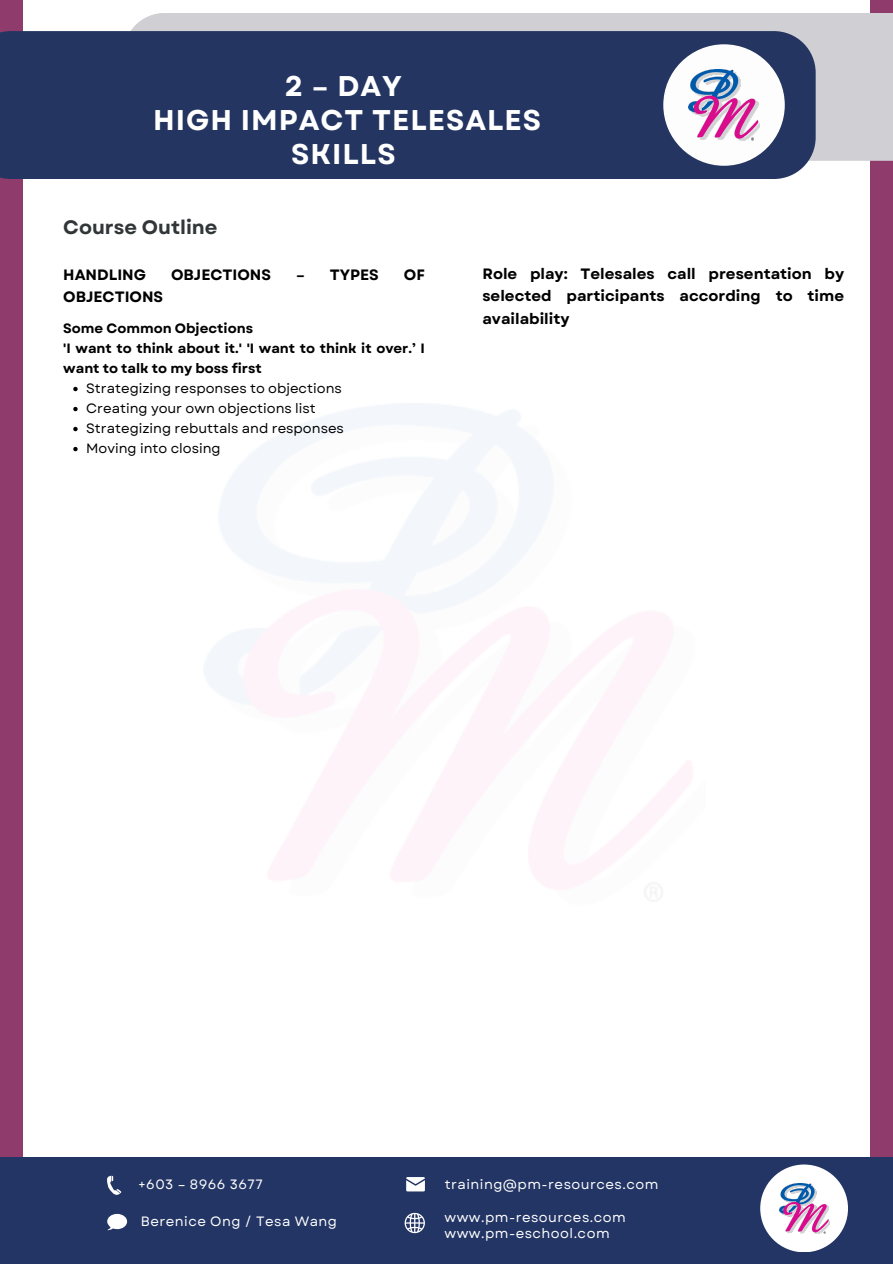
<style>
.page{position:relative;width:893px;height:1264px;background:#fff}
.page>*{position:absolute;margin:0;border:0;box-sizing:border-box;transform-origin:0 0}
.t1{font:700 28.5px/33.8px "Garet";letter-spacing:.035em;color:#fff;text-align:center}
.t2{font:700 19.5px "Garet";color:#313638}
.t3{font:700 15px/22.5px "Garet";color:#000;text-align:justify}
.t4{font:13.5px "Garet";letter-spacing:.035em;color:#fff}
.t5{font:13.5px "Garet";color:#000}
.t6{font:700 13.5px/20px "Garet";color:#000}
</style>
<div class="page">
<div style="left:0;top:0;width:892px;height:1156px;background:#8f3c6d"></div>
<div style="left:23px;top:0;width:846px;height:1262px;background:#fff"></div>
<div style="left:131px;top:13px;width:761px;height:148px;background:#d0d0d4"></div>
<div style="left:0;top:31px;width:815px;height:148px;background:#233560"></div>
<div style="left:663px;top:44px;width:121px;height:122px;background:#fdfdfd;border-radius:50%"></div>
<img style="left:688px;top:70px;width:71px;height:70px">
<svg style="left:73px;top:387px;width:5px;height:4px"></svg>
<svg style="left:73px;top:407px;width:5px;height:4px"></svg>
<svg style="left:73px;top:427px;width:5px;height:4px"></svg>
<svg style="left:73px;top:447px;width:5px;height:4px"></svg>
<div style="left:0;top:1156px;width:892px;height:107px;background:#233564"></div>
<div style="left:760px;top:1164px;width:87px;height:88px;background:#fff;border-radius:50%"></div>
<img style="left:779px;top:1183px;width:50px;height:50px">
<svg style="left:107px;top:1175px;width:14px;height:19px"></svg>
<svg style="left:107px;top:1213px;width:20px;height:17px"></svg>
<svg style="left:406px;top:1177px;width:19px;height:14px"></svg>
<svg style="left:404px;top:1212px;width:21px;height:21px"></svg>
<p class="t1" style="left:285px;top:69px;width:118px">2 – DAY</p>
<p class="t1" style="left:153px;top:103px;width:389px">HIGH IMPACT TELESALES<br>SKILLS</p>
<p class="t2" style="left:63px;top:213px;width:156px">Course Outline</p>
<p class="t3" style="left:63px;top:263px;width:84px">HANDLING</p>
<p class="t3" style="left:171px;top:263px;width:101px">OBJECTIONS</p>
<p class="t3" style="left:296px;top:263px;width:84px">– TYPES</p>
<p class="t3" style="left:404px;top:263px;width:22px">OF</p>
<p class="t3" style="left:63px;top:285px;width:101px">OBJECTIONS</p>
<p class="t6" style="left:63px;top:318px;width:191px">Some Common Objections</p>
<p class="t6" style="left:63px;top:338px;width:363px">'I want to think about it.' 'I want to think it over.’ I want to talk to my boss first</p>
<p class="t5" style="left:86px;top:378px;width:257px">Strategizing responses to objections</p>
<p class="t5" style="left:86px;top:398px;width:231px">Creating your own objections list</p>
<p class="t5" style="left:86px;top:418px;width:259px">Strategizing rebuttals and responses</p>
<p class="t5" style="left:86px;top:438px;width:136px">Moving into closing</p>
<p class="t3" style="left:482px;top:262px;width:363px">Role play: Telesales call presentation by selected participants according to time availability</p>
<p class="t4" style="left:142px;top:1174px;width:124px">+603 – 2713 6868</p>
<p class="t4" style="left:442px;top:1174px;width:215px">training@pm-resources.com</p>
<p class="t4" style="left:439px;top:1207px;width:183px">www.pm-resources.com</p>
<p class="t4" style="left:439px;top:1223px;width:167px">www.pm-eschool.com</p>
<p class="t4" style="left:444px;top:1174px;width:215px">training@pm-resources.com</p>
<p class="t4" style="left:444px;top:1207px;width:183px">www.pm-resources.com</p>
<p class="t4" style="left:444px;top:1223px;width:167px">www.pm-eschool.com</p>
<p class="t4" style="left:138px;top:1174px;width:126px">+603 – 8966 3677</p>
<p class="t4" style="left:141px;top:1211px;width:198px">Berenice Ong / Tesa Wang</p>
</div>
